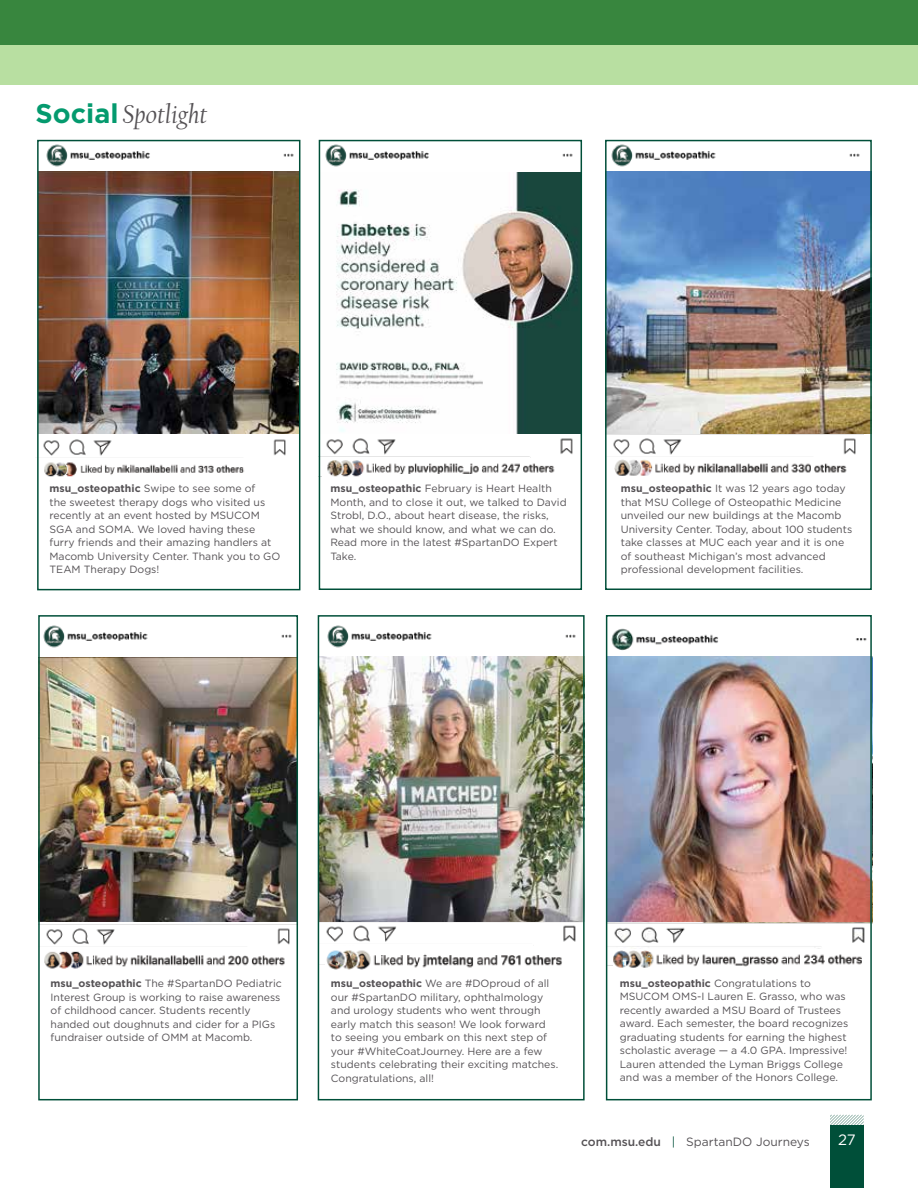
<style>
.page{position:relative;width:918px;height:1188px;background:#fff}
.page>*{position:absolute;margin:0;border:0;box-sizing:border-box;transform-origin:0 0}
.t1{font:italic 27px "Californian FB";color:#555255}
.t2{font:15px "Gotham";color:#fff}
.t3{font:12px "Gotham";color:#555255}
.t4{font:10.5px/13.5px "Gotham";color:#555255}
.s1{font-family:"Gotham";font-weight:700;font-style:normal;color:#049a6e}
.s2{font-weight:700}
.s3{font-weight:500}
.s4{color:#004f39}
</style>
<div class="page">
<svg style="left:0;top:0;width:918px;height:84px;background:#73af6b"></svg>
<img style="left:322px;top:438px;width:251px;height:20px">
<img style="left:608px;top:172px;width:261px;height:262px">
<img style="left:40px;top:172px;width:257px;height:262px">
<img style="left:321px;top:657px;width:261px;height:308px">
<img style="left:609px;top:628px;width:260px;height:338px">
<div style="left:318px;top:615px;width:267px;height:485px;border:2px solid #004f39"></div>
<img style="left:609px;top:657px;width:260px;height:265px">
<div style="left:606px;top:615px;width:266px;height:485px;border:2px solid #004f39"></div>
<img style="left:336px;top:172px;width:243px;height:261px">
<div style="left:319px;top:140px;width:263px;height:450px;border:2px solid #004f39"></div>
<img style="left:43px;top:625px;width:249px;height:23px">
<img style="left:41px;top:658px;width:254px;height:264px">
<div style="left:38px;top:615px;width:260px;height:485px;border:2px solid #004f39"></div>
<img style="left:44px;top:462px;width:200px;height:15px">
<img style="left:327px;top:460px;width:228px;height:17px">
<img style="left:614px;top:459px;width:233px;height:17px">
<img style="left:325px;top:947px;width:241px;height:23px">
<img style="left:613px;top:949px;width:249px;height:19px">
<img style="left:40px;top:946px;width:245px;height:24px">
<img style="left:39px;top:925px;width:258px;height:21px">
<img style="left:46px;top:144px;width:248px;height:23px">
<img style="left:43px;top:439px;width:243px;height:17px">
<div style="left:37px;top:140px;width:263px;height:450px;border:2px solid #004f39"></div>
<img style="left:611px;top:144px;width:249px;height:23px">
<img style="left:613px;top:438px;width:243px;height:17px">
<div style="left:605px;top:140px;width:267px;height:450px;border:2px solid #004f39"></div>
<img style="left:327px;top:625px;width:249px;height:23px">
<img style="left:320px;top:141px;width:259px;height:29px">
<div style="left:830px;top:1126px;width:34px;height:62px;background:#004f39"></div>
<svg style="left:830px;top:1115px;width:34px;height:11px"></svg>
<h1 class="t1" style="left:36px;top:99px;width:173px"><span class="s1">Social</span> Spotlight</h1>
<p class="t4" style="left:50px;top:481px;width:232px"><span class="s2">msu_osteopathic</span> Swipe to see some of<br>the sweetest therapy dogs who visited us recently at an event hosted by MSUCOM SGA and SOMA. We loved having these furry friends and their amazing handlers at Macomb University Center. Thank you to GO TEAM Therapy Dogs!</p>
<p class="t4" style="left:330px;top:481px;width:238px"><span class="s2">msu_osteopathic</span> February is Heart Health Month, and to close it out, we talked to David Strobl, D.O., about heart disease, the risks, what we should know, and what we can do.<br>Read more in the latest #SpartanDO Expert Take.</p>
<p class="t4" style="left:621px;top:482px;width:233px"><span class="s2">msu_osteopathic</span> It was 12 years ago today that MSU College of Osteopathic Medicine unveiled our new buildings at the Macomb University Center. Today, about 100 students take classes at MUC each year and it is one of southeast Michigan’s most advanced professional development facilities.</p>
<p class="t4" style="left:51px;top:977px;width:233px"><span class="s2">msu_osteopathic</span> The #SpartanDO Pediatric Interest Group is working to raise awareness of childhood cancer. Students recently handed out doughnuts and cider for a PIGs fundraiser outside of OMM at Macomb.</p>
<p class="t4" style="left:331px;top:976px;width:229px"><span class="s2">msu_osteopathic</span> We are #DOproud of all our #SpartanDO military, ophthalmology and urology students who went through early match this season! We look forward to seeing you embark on this next step of your #WhiteCoatJourney. Here are a few students celebrating their exciting matches.<br>Congratulations, all!</p>
<p class="t4" style="left:620px;top:976px;width:230px"><span class="s2">msu_osteopathic</span> Congratulations to MSUCOM OMS-I Lauren E. Grasso, who was recently awarded a MSU Board of Trustees award. Each semester, the board recognizes graduating students for earning the highest scholastic average — a 4.0 GPA. Impressive!<br>Lauren attended the Lyman Briggs College and was a member of the Honors College.</p>
<p class="t3" style="left:581px;top:1134px;width:230px"><span class="s3">com.msu.edu</span> <span class="s4">|</span> SpartanDO Journeys</p>
<h2 class="t2" style="left:838px;top:1130px;width:19px">27</h2>
</div>
